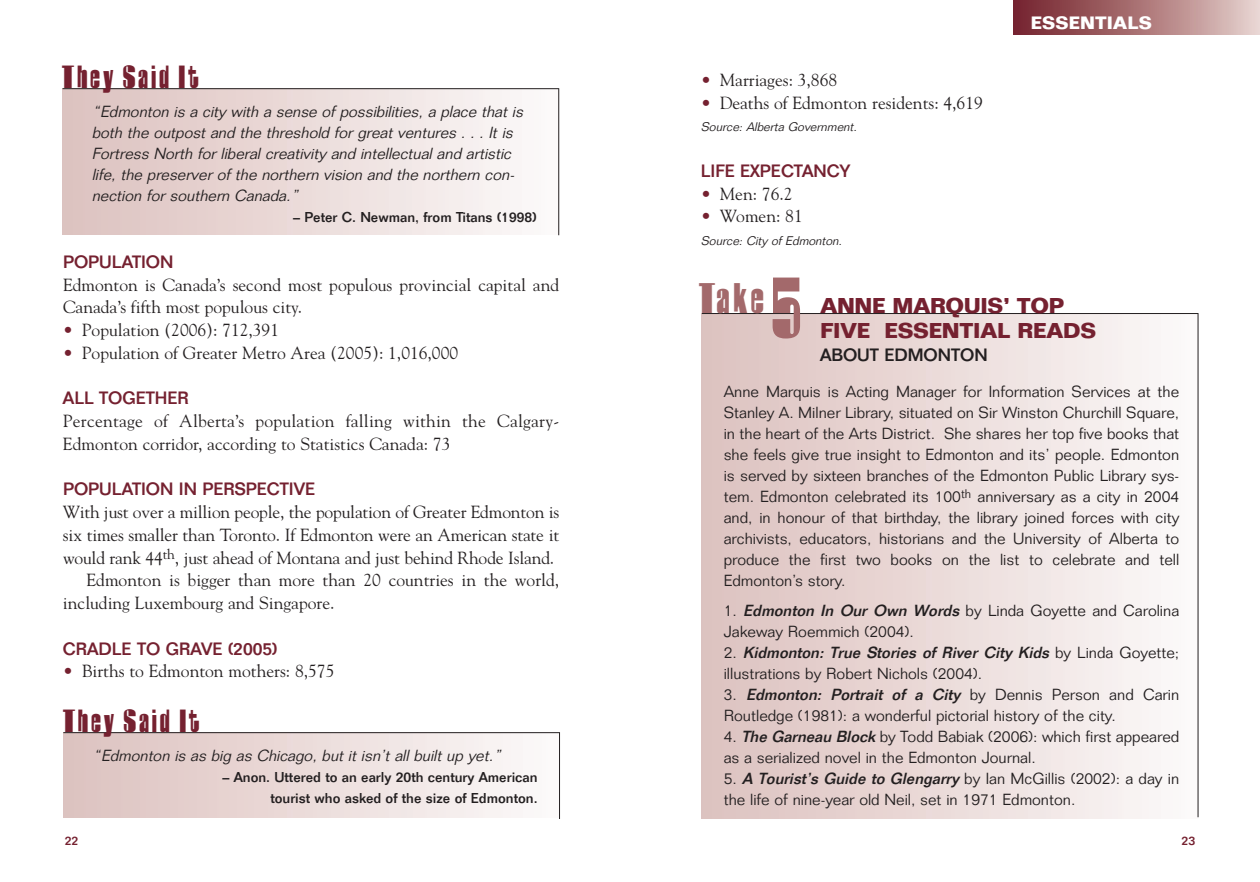
<style>
.page{position:relative;width:1260px;height:882px;background:#fff}
.page>*{position:absolute;margin:0;border:0;box-sizing:border-box;transform-origin:0 0}
.t1{font:700 84px "Harlem";color:#a3696b}
.t2{font:700 42px "Harlem";color:#a3696b}
.t3{font:700 31.5px "Harlem";letter-spacing:.105em;color:#752130}
.t4{font:700 21px/25.2px "Folio";letter-spacing:-.02em;color:#752130}
.t5{font:17.5px/22.8px "Goudy";color:#231f20}
.t6{font:500 17.5px "Folio";color:#752130}
.t7{font:500 17.5px "Folio";color:#231f20}
.t8{font:700 17.5px "Folio";color:#fff}
.t9{font:300 15.75px/21px "Folio";color:#231f20}
.t10{font:italic 300 15.75px/21px "Folio";color:#231f20}
.t11{font:500 14px/21px "Folio";color:#231f20;text-align:right}
.t12{font:italic 300 12.25px "Folio";color:#231f20}
.t13{font:500 12.25px "Folio";color:#752130}
.s1{color:#752130}
.s2{font-weight:500;font-style:italic}
</style>
<div class="page">
<div style="left:1013px;top:0;width:247px;height:34px;background:linear-gradient(to right,#711d27,#e5cfca)"></div>
<div style="left:63px;top:88px;width:496px;height:146px;background:linear-gradient(to right,#dcc1be,#fcf9f9)"></div>
<hr style="left:63px;top:88px;width:496px;height:1px;background:#231f20">
<hr style="left:558px;top:88px;width:1px;height:147px;background:#231f20">
<div style="left:63px;top:732px;width:497px;height:85px;background:linear-gradient(to right,#dcc1be,#fcfaf9)"></div>
<hr style="left:63px;top:732px;width:497px;height:1px;background:#231f20">
<hr style="left:559px;top:732px;width:1px;height:87px;background:#231f20">
<div style="left:702px;top:313px;width:496px;height:506px;background:linear-gradient(to right,#dcc1be,#fcf9f9)"></div>
<hr style="left:702px;top:313px;width:496px;height:1px;background:#231f20">
<hr style="left:1198px;top:313px;width:1px;height:504px;background:#231f20">
<h3 class="t3" style="left:62px;top:59px;width:138px">They Said It</h3>
<p class="t10" style="left:92px;top:103px;width:436px">“Edmonton is a city with a sense of possibilities, a place that is both the outpost and the threshold for great ventures . . . It is Fortress North for liberal creativity and intellectual and artistic life, the preserver of the northern vision and the northern con&shy;nection for southern Canada.”</p>
<p class="t11" style="left:293px;top:208px;width:245px">– Peter C. Newman, from Titans (1998)</p>
<p class="t6" style="left:63px;top:255px;width:112px">POPULATION</p>
<p class="t5" style="left:63px;top:273px;width:498px">Edmonton is Canada’s second most populous provincial capital and<br>Canada’s fifth most populous city.</p>
<p class="t5" style="left:63px;top:319px;width:218px"><span class="s1">•</span> Population (2006): 712,391</p>
<p class="t5" style="left:63px;top:341px;width:397px"><span class="s1">•</span> Population of Greater Metro Area (2005): 1,016,000</p>
<p class="t6" style="left:63px;top:392px;width:127px">ALL TOGETHER</p>
<p class="t5" style="left:63px;top:410px;width:498px">Percentage of Alberta’s population falling within the Calgary-<br>Edmonton corridor, according to Statistics Canada: 73</p>
<p class="t6" style="left:63px;top:483px;width:254px">POPULATION IN PERSPECTIVE</p>
<p class="t5" style="left:63px;top:501px;width:498px">With just over a million people, the population of Greater Edmonton is</p>
<p class="t5" style="left:63px;top:523px;width:498px">six times smaller than Toronto. If Edmonton were an American state it</p>
<p class="t5" style="left:63px;top:546px;width:493px">would rank 44<sup>th</sup>, just ahead of Montana and just behind Rhode Island.</p>
<p class="t5" style="left:87px;top:569px;width:474px">Edmonton is bigger than more than 20 countries in the world,</p>
<p class="t5" style="left:63px;top:592px;width:273px">including Luxembourg and Singapore.</p>
<p class="t6" style="left:63px;top:642px;width:216px">CRADLE TO GRAVE (2005)</p>
<p class="t5" style="left:63px;top:660px;width:273px"><span class="s1">•</span> Births to Edmonton mothers: 8,575</p>
<h3 class="t3" style="left:63px;top:703px;width:138px">They Said It</h3>
<p class="t10" style="left:93px;top:747px;width:414px">“Edmonton is as big as Chicago, but it isn’t all built up yet.”</p>
<p class="t11" style="left:223px;top:768px;width:317px">– Anon. Uttered to an early 20th century American tourist who asked of the size of Edmonton.</p>
<p class="t5" style="left:701px;top:68px;width:138px"><span class="s1">•</span> Marriages: 3,868</p>
<p class="t5" style="left:701px;top:91px;width:284px"><span class="s1">•</span> Deaths of Edmonton residents: 4,619</p>
<p class="t12" style="left:701px;top:123px;width:160px">Source: Alberta Government.</p>
<p class="t6" style="left:701px;top:164px;width:151px">LIFE EXPECTANCY</p>
<p class="t5" style="left:701px;top:182px;width:93px"><span class="s1">•</span> Men: 76.2</p>
<p class="t5" style="left:701px;top:205px;width:103px"><span class="s1">•</span> Women: 81</p>
<p class="t12" style="left:701px;top:236px;width:145px">Source: City of Edmonton.</p>
<p class="t8" style="left:1031px;top:16px;width:123px">ESSENTIALS</p>
<h2 class="t2" style="left:699px;top:274px;width:66px">Take</h2>
<h1 class="t1" style="left:772px;top:259px;width:30px">5</h1>
<h3 class="t4" style="left:820px;top:295px;width:278px">ANNE MARQUIS’ TOP<br>FIVE ESSENTIAL READS</h3>
<p class="t7" style="left:820px;top:348px;width:169px">ABOUT EDMONTON</p>
<p class="t9" style="left:724px;top:383px;width:457px;text-align:justify">Anne Marquis is Acting Manager for Information Services at the Stanley A. Milner Library, situated on Sir Winston Churchill Square, in the heart of the Arts District. She shares her top five books that she feels give true insight to Edmonton and its’ people. Edmonton is served by sixteen branches of the Edmonton Public Library sys&shy;tem. Edmonton celebrated its 100<sup>th</sup> anniversary as a city in 2004 and, in honour of that birthday, the library joined forces with city archivists, educators, historians and the University of Alberta to produce the first two books on the list to celebrate and tell Edmonton’s story.</p>
<p class="t9" style="left:724px;top:601px;width:457px">1. <span class="s2">Edmonton In Our Own Words</span> by Linda Goyette and Carolina<br>Jakeway Roemmich (2004).</p>
<p class="t9" style="left:724px;top:643px;width:457px">2. <span class="s2">Kidmonton: True Stories of River City Kids</span> by Linda Goyette; illustrations by Robert Nichols (2004).</p>
<p class="t9" style="left:724px;top:685px;width:457px">3. <span class="s2">Edmonton: Portrait of a City</span> by Dennis Person and Carin<br>Routledge (1981): a wonderful pictorial history of the city.</p>
<p class="t9" style="left:724px;top:727px;width:457px">4. <span class="s2">TheGarneauBlock</span> by Todd Babiak (2006): which first appeared as a serialized novel in the Edmonton Journal.</p>
<p class="t9" style="left:724px;top:769px;width:457px">5. <span class="s2">A Tourist’s Guide to Glengarry</span> by Ian McGillis (2002): a day in the life of nine-year old Neil, set in 1971 Edmonton.</p>
<p class="t13" style="left:65px;top:836px;width:15px">22</p>
<p class="t13" style="left:1182px;top:836px;width:15px">23</p>
</div>
